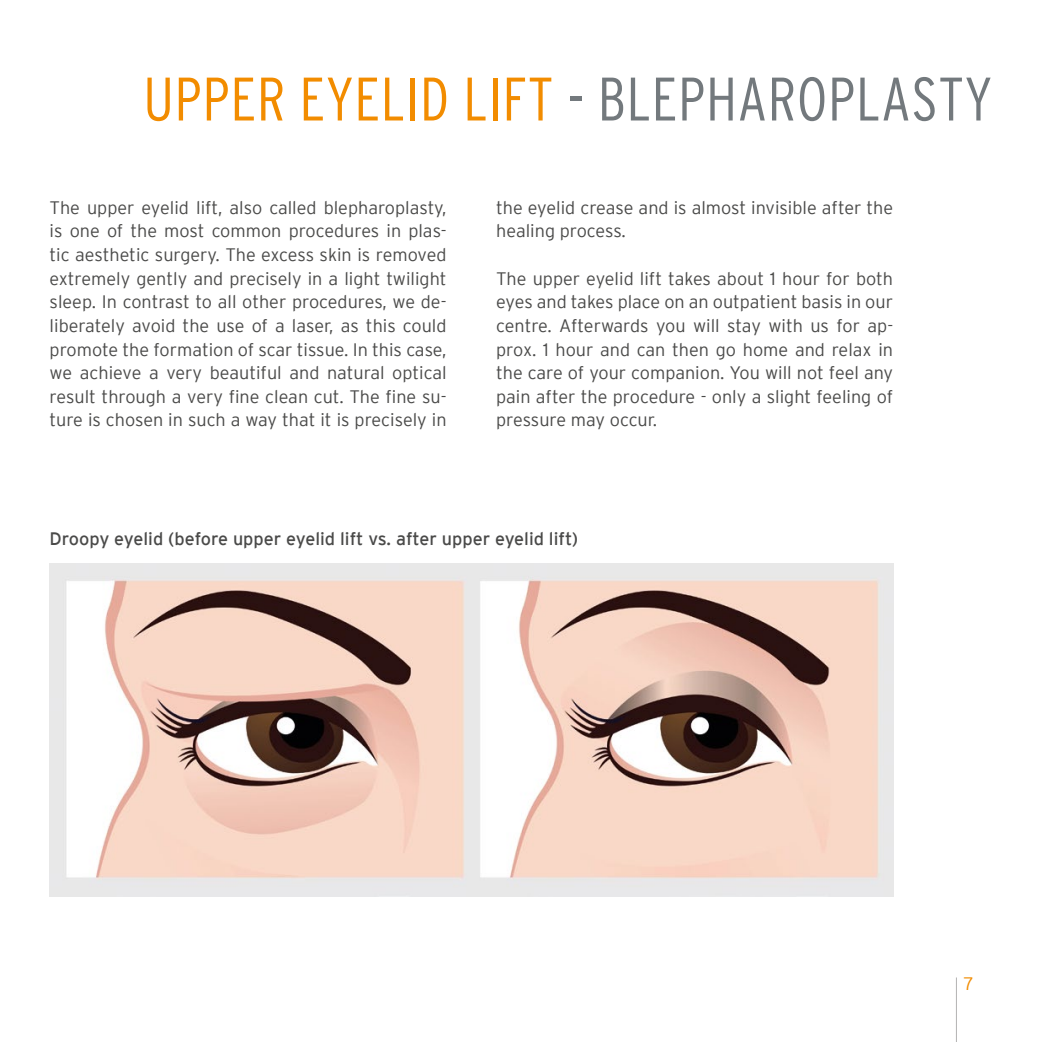
<style>
.page{position:relative;width:1042px;height:1042px;background:#fff}
.page>*{position:absolute;margin:0;border:0;box-sizing:border-box;transform-origin:0 0}
.t1{font:300 condensed 61.25px "Interstate";letter-spacing:.01em;color:#f28c00}
.t2{font:300 18.03px/23.6px "Interstate";color:#4a4a49;text-align:justify}
.t3{font:18.03px "Interstate";color:#4a4a49}
.t4{font:300 18.03px "Interstate";color:#f28c00}
.s1{color:#73797d}
</style>
<div class="page">
<hr style="left:956px;top:977px;width:1px;height:65px;background:#b3b2b2">
<img style="left:50px;top:564px;width:843px;height:332px">
<p class="t1" style="left:143px;top:64px;width:850px">UPPER EYELID LIFT <span class="s1">- BLEPHAROPLASTY</span></p>
<p class="t2" style="left:50px;top:195px;width:398px">The upper eyelid lift, also called blepharoplasty, is one of the most common procedures in plas&shy;tic aesthetic surgery. The excess skin is removed extremely gently and precisely in a light twilight sleep. In contrast to all other procedures, we de&shy;liberately avoid the use of a laser, as this could promote the formation of scar tissue. In this case, we achieve a very beautiful and natural optical result through a very fine clean cut. The fine su&shy;ture is chosen in such a way that it is precisely in</p>
<p class="t2" style="left:496px;top:195px;width:398px">the eyelid crease and is almost invisible after the healing process.</p>
<p class="t2" style="left:496px;top:266px;width:398px">The upper eyelid lift takes about 1 hour for both eyes and takes place on an outpatient basis in our centre. Afterwards you will stay with us for ap&shy;prox. 1 hour and can then go home and relax in the care of your companion. You will not feel any pain after the procedure - only a slight feeling of pressure may occur.</p>
<p class="t3" style="left:50px;top:528px;width:530px">Droopy eyelid (before upper eyelid lift vs. after upper eyelid lift)</p>
<p class="t4" style="left:964px;top:974px;width:12px">7</p>
</div>
